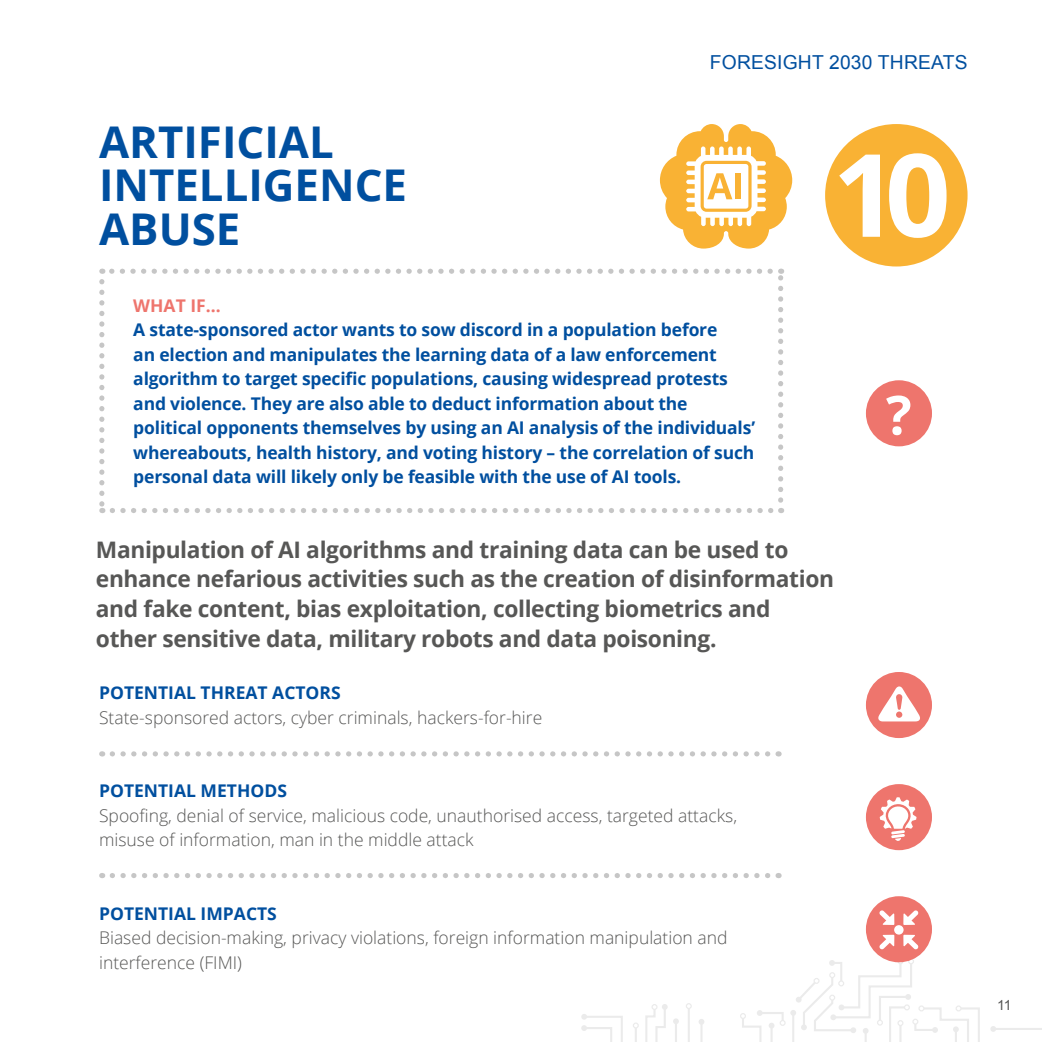
<style>
.page{position:relative;width:1042px;height:1042px;background:#fff}
.page>*{position:absolute;margin:0;border:0;box-sizing:border-box;transform-origin:0 0}
.t1{font:700 115.15px "Open Sans";color:#fff}
.t2{font:700 53.9px "Open Sans";color:#fff}
.t3{font:700 43.75px/43.8px "Open Sans";color:#004f9f}
.t4{font:700 22.75px/29.8px "Open Sans";letter-spacing:-.015em;color:#575756}
.t5{font:19.25px "Arial";letter-spacing:.01em;color:#004f9f}
.t6{font:700 17.5px/24.5px "Open Sans";letter-spacing:-.01em;color:#004f9f}
.t7{font:300 17.5px/24.5px "Open Sans";color:#575756}
.t8{font:700 17.5px "Open Sans";color:#ee756d}
.t9{font:14px "Arial";color:#575756}
</style>
<div class="page">
<svg style="left:990px;top:1026px;width:52px;height:6px"></svg>
<svg style="left:581px;top:1003px;width:123px;height:39px"></svg>
<svg style="left:740px;top:958px;width:240px;height:84px"></svg>
<div style="left:825px;top:124px;width:142px;height:142px;background:#f9b234;border-radius:50%"></div>
<svg style="left:112px;top:751px;width:667px;height:5px"></svg>
<svg style="left:112px;top:873px;width:667px;height:5px"></svg>
<div style="left:866px;top:380px;width:66px;height:66px;background:#ee756d;border-radius:50%"></div>
<svg style="left:99px;top:282px;width:5px;height:231px"></svg>
<svg style="left:112px;top:508px;width:669px;height:5px"></svg>
<svg style="left:778px;top:269px;width:5px;height:231px"></svg>
<svg style="left:102px;top:269px;width:668px;height:5px"></svg>
<div style="left:866px;top:672px;width:66px;height:66px;background:#ee756d;border-radius:50%"></div>
<svg style="left:878px;top:686px;width:42px;height:35px"></svg>
<div style="left:866px;top:784px;width:66px;height:66px;background:#ee756d;border-radius:50%"></div>
<svg style="left:879px;top:797px;width:37px;height:44px"></svg>
<div style="left:866px;top:896px;width:66px;height:66px;background:#ee756d;border-radius:50%"></div>
<svg style="left:903px;top:910px;width:15px;height:15px"></svg>
<svg style="left:903px;top:935px;width:15px;height:14px"></svg>
<svg style="left:879px;top:910px;width:15px;height:15px"></svg>
<svg style="left:879px;top:935px;width:15px;height:14px"></svg>
<div style="left:894px;top:925px;width:9px;height:9px;background:#fff;border-radius:50%"></div>
<svg style="left:660px;top:124px;width:132px;height:125px"></svg>
<div style="left:735px;top:173px;width:6px;height:26px;background:#f9b234"></div>
<h3 class="t3" style="left:99px;top:119px;width:309px">ARTIFICIAL<br>INTELLIGENCE<br>ABUSE</h3>
<p class="t5" style="left:710px;top:50px;width:259px">FORESIGHT 2030 THREATS</p>
<h1 class="t1" style="left:832px;top:114px;width:120px">10</h1>
<p class="t8" style="left:133px;top:293px;width:89px">WHAT IF…</p>
<p class="t6" style="left:133px;top:317px;width:623px">A state-sponsored actor wants to sow discord in a population before<br>an election and manipulates the learning data of a law enforcement algorithm to target specific populations, causing widespread protests and violence. They are also able to deduct information about the political opponents themselves by using an AI analysis of the individuals’ whereabouts, health history, and voting history – the correlation of such personal data will likely only be feasible with the use of AI tools.</p>
<p class="t4" style="left:96px;top:534px;width:740px">Manipulation of AI algorithms and training data can be used to enhance nefarious activities such as the creation of disinformation and fake content, bias exploitation, collecting biometrics and other sensitive data, military robots and data poisoning.</p>
<p class="t6" style="left:99px;top:680px;width:243px">POTENTIAL THREAT ACTORS</p>
<p class="t7" style="left:99px;top:704px;width:445px">State-sponsored actors, cyber criminals, hackers-for-hire</p>
<p class="t6" style="left:99px;top:778px;width:189px">POTENTIAL METHODS</p>
<p class="t7" style="left:99px;top:802px;width:639px">Spoofing, denial of service, malicious code, unauthorised access, targeted attacks, misuse of information, man in the middle attack</p>
<p class="t6" style="left:99px;top:900px;width:179px">POTENTIAL IMPACTS</p>
<p class="t7" style="left:99px;top:925px;width:630px">Biased decision-making, privacy violations, foreign information manipulation and interference (FIMI)</p>
<h2 class="t2" style="left:886px;top:377px;width:27px">?</h2>
<p class="t9" style="left:997px;top:996px;width:16px">11</p>
</div>
